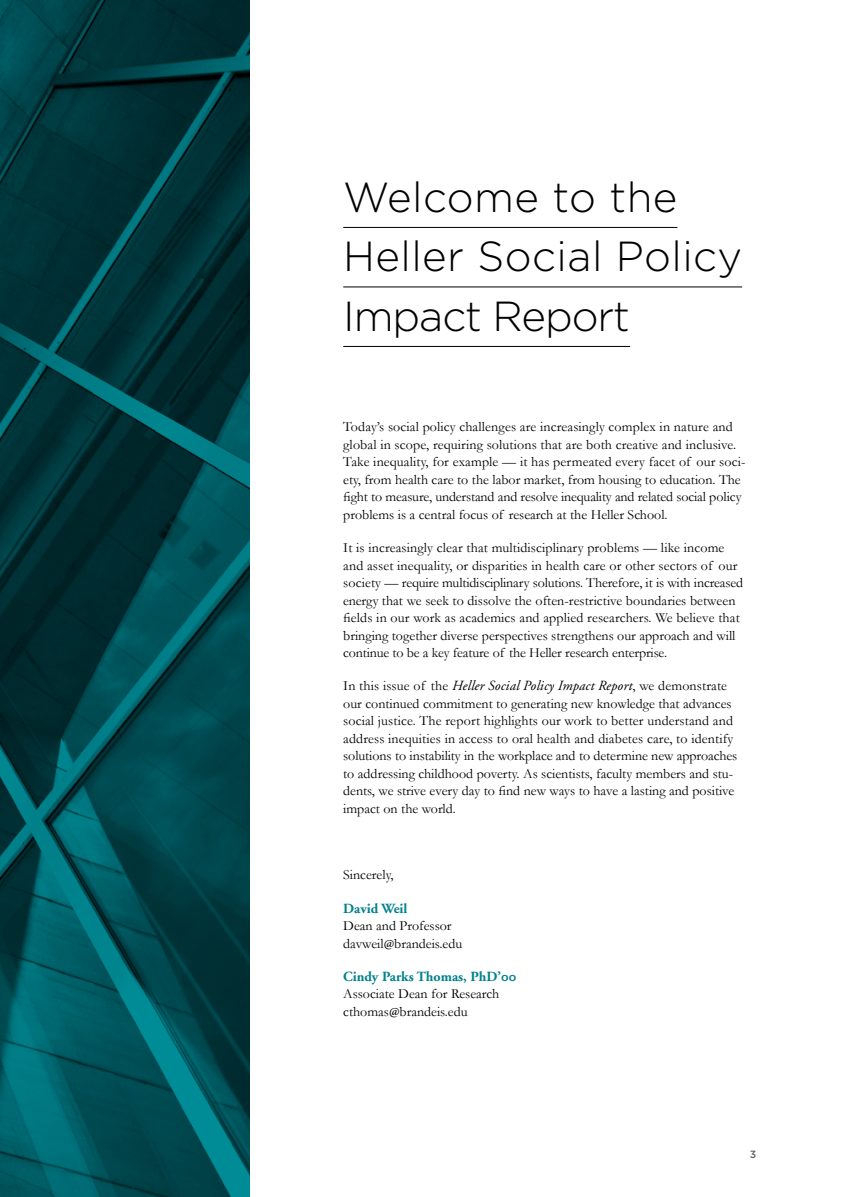
<style>
.page{position:relative;width:851px;height:1197px;background:#fff}
.page>*{position:absolute;margin:0;border:0;box-sizing:border-box;transform-origin:0 0}
.t1{font:300 42px/59.5px "Gotham";letter-spacing:.01em;color:#000}
.LISTINGS__text{font:14px/17.5px "Garamond";color:#000}
.t2{font:500 10.5px "Gotham";color:#636466}
.s1{font-family:"Adobe Garamond Italic Os F"}
.s2{font-family:"Adobe Garamond Bold Os F";color:#00818d}
.s3{font-family:"Minion Pro"}
</style>
<div class="page">
<svg style="left:0;top:0;width:249px;height:1197px;background:#004248"></svg>
<hr style="left:343px;top:227px;width:334px;height:1px;background:#000">
<hr style="left:343px;top:287px;width:399px;height:1px;background:#000">
<hr style="left:343px;top:346px;width:287px;height:1px;background:#000">
<p class="t1" style="left:343px;top:166px;width:400px">Welcome to the<br>Heller Social Policy<br>Impact Report</p>
<p class="LISTINGS__text" style="left:343px;top:418px;width:403px">Today’s social policy challenges are increasingly complex in nature and global in scope, requiring solutions that are both creative and inclusive.<br>Take inequality, for example — it has permeated every facet of our soci&shy;ety, from health care to the labor market, from housing to education. The fight to measure, understand and resolve inequality and related social policy problems is a central focus of research at the Heller School.</p>
<p class="LISTINGS__text" style="left:343px;top:539px;width:401px">It is increasingly clear that multidisciplinary problems — like income and asset inequality, or disparities in health care or other sectors of our society — require multidisciplinary solutions. Therefore, it is with increased energy that we seek to dissolve the often-restrictive boundaries between fields in our work as academics and applied researchers. We believe that bringing together diverse perspectives strengthens our approach and will continue to be a key feature of the Heller research enterprise.</p>
<p class="LISTINGS__text" style="left:343px;top:677px;width:395px">In this issue of the <span class="s1">Heller Social Policy Impact Report</span>, we demonstrate our continued commitment to generating new knowledge that advances social justice. The report highlights our work to better understand and address inequities in access to oral health and diabetes care, to identify solutions to instability in the workplace and to determine new approaches to addressing childhood poverty. As scientists, faculty members and stu&shy;dents, we strive every day to find new ways to have a lasting and positive impact on the world.</p>
<p class="LISTINGS__text" style="left:343px;top:866px;width:52px">Sincerely,</p>
<p class="LISTINGS__text" style="left:343px;top:899px;width:121px"><span class="s2">David Weil<br></span>Dean and Professor davweil<span class="s3">@</span>brandeis.edu</p>
<p class="LISTINGS__text" style="left:343px;top:968px;width:174px"><span class="s2">Cindy Parks Thomas, PhD’00<br></span>Associate Dean for Research cthomas<span class="s3">@</span>brandeis.edu</p>
<p class="t2" style="left:750px;top:1148px;width:8px">3</p>
</div>
